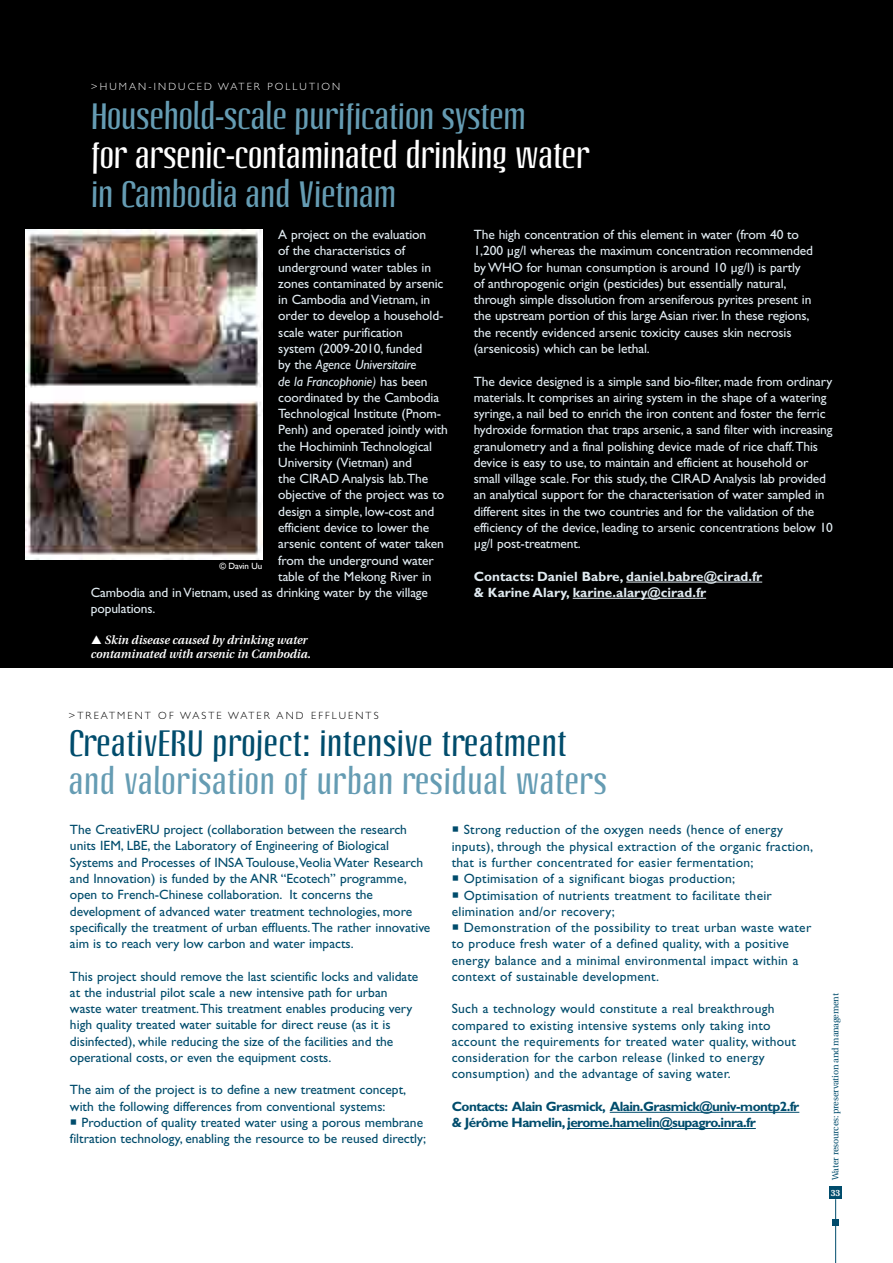
<style>
.page{position:relative;width:893px;height:1263px;background:#fff}
.page>*{position:absolute;margin:0;border:0;box-sizing:border-box;transform-origin:0 0}
.t1{font:36px "Linotype Octane";letter-spacing:-.02em;color:#659cb3}
.t2{font:36px "Linotype Octane";letter-spacing:-.02em;color:#fff}
.t3{font:36px "Linotype Octane";color:#004c6c}
.t4{font:36px "Linotype Octane";color:#659cb3}
.t5{font:13.5px/16.2px "Gill Sans";letter-spacing:-.01em;color:#e0eaf0}
.t6{font:13.5px/16.2px "Gill Sans";color:#004c6c}
.t7{font:13.5px/16.2px "Gill Sans";letter-spacing:.02em;color:#004c6c}
.t8{font:700 13.5px/16.2px "Gill Sans";letter-spacing:-.04em;color:#004c6c}
.t9{font:700 13.5px/16.2px "Gill Sans";color:#e0eaf0}
.t10{font:italic 13.5px "Gill Sans";letter-spacing:-.01em;color:#e0eaf0}
.t11{font:italic 600 12px/14.4px "Utopia";color:#fff;text-align:right}
.t12{font:300 10.5px "Gill Sans";letter-spacing:.2em;color:#000}
.t13{font:300 10.5px "Gill Sans";letter-spacing:.2em;color:#fff}
.t14{font:9px "Utopia";letter-spacing:-.02em;color:#004c6c}
.t15{font:9px "Gill Sans";letter-spacing:-.01em;color:#fff}
.t16{font:700 9px "Utopia";color:#fff;scale:.95 1}
.s1{font-style:normal}
</style>
<div class="page">
<div style="left:832px;top:1220px;width:7px;height:6px;background:#004c6c"></div>
<div style="left:829px;top:1186px;width:13px;height:13px;background:#004c6c"></div>
<hr style="left:835px;top:1199px;width:1px;height:64px;background:#004c6c">
<div style="left:0;top:0;width:893px;height:668px;background:#000"></div>
<hr style="left:626px;top:582px;width:136px;height:1px;background:#e0eaf0">
<hr style="left:573px;top:598px;width:133px;height:1px;background:#e0eaf0">
<img style="left:26px;top:230px;width:237px;height:329px">
<hr style="left:610px;top:1112px;width:189px;height:1px;background:#004c6c">
<hr style="left:567px;top:1128px;width:189px;height:1px;background:#004c6c">
<p class="t13" style="left:91px;top:80px;width:251px">&gt;H UMAN-INDUCED WATER POLLUTION</p>
<h1 class="t1" style="left:91px;top:95px;width:437px">Household-scale purification system</h1>
<h1 class="t2" style="left:91px;top:134px;width:501px">for arsenic-contaminated drinking water</h1>
<h1 class="t1" style="left:91px;top:173px;width:307px">in Cambodia and Vietnam</h1>
<p class="t5" style="left:278px;top:227px;width:150px">A project on the evaluation</p>
<p class="t5" style="left:278px;top:243px;width:128px">of the characteristics of</p>
<p class="t5" style="left:278px;top:259px;width:154px">underground water tables in</p>
<p class="t5" style="left:278px;top:275px;width:167px">zones contaminated by arsenic</p>
<p class="t5" style="left:278px;top:292px;width:153px">in Cambodia and Vietnam, in</p>
<p class="t5" style="left:278px;top:308px;width:167px">order to develop a household-</p>
<p class="t5" style="left:278px;top:324px;width:126px">scale water purification</p>
<p class="t5" style="left:278px;top:340px;width:146px">system (2009-2010, funded</p>
<p class="t10" style="left:278px;top:357px;width:139px"><span class="s1">by the</span> Agence Universitaire</p>
<p class="t10" style="left:278px;top:373px;width:151px">de la Francophonie) <span class="s1">has been</span></p>
<p class="t5" style="left:278px;top:389px;width:162px">coordinated by the Cambodia</p>
<p class="t5" style="left:278px;top:405px;width:164px">Technological Institute (Pnom-</p>
<p class="t5" style="left:278px;top:422px;width:171px">Penh) and operated jointly with</p>
<p class="t5" style="left:278px;top:438px;width:155px">the Hochiminh Technological</p>
<p class="t5" style="left:278px;top:454px;width:135px">University (Vietman) and</p>
<p class="t5" style="left:278px;top:471px;width:151px">the CIRAD Analysis lab. The</p>
<p class="t5" style="left:278px;top:487px;width:167px">objective of the project was to</p>
<p class="t5" style="left:278px;top:503px;width:157px">design a simple, low-cost and</p>
<p class="t5" style="left:278px;top:519px;width:153px">efficient device to lower the</p>
<p class="t5" style="left:278px;top:536px;width:167px">arsenic content of water taken</p>
<p class="t5" style="left:278px;top:552px;width:157px">from the underground water</p>
<p class="t5" style="left:278px;top:568px;width:155px">table of the Mekong River in</p>
<p class="t5" style="left:91px;top:584px;width:339px">Cambodia and in Vietnam, used as drinking water by the village</p>
<p class="t5" style="left:91px;top:601px;width:66px">populations.</p>
<p class="t15" style="left:219px;top:560px;width:44px">© Davin Uu</p>
<p class="t11" style="left:91px;top:632px;width:222px">Skin disease caused by drinking water contaminated with arsenic in Cambodia.</p>
<p class="t5" style="left:474px;top:227px;width:341px">The high concentration of this element in water (from 40 to 1,200 µg/l whereas the maximum concentration recommended by WHO for human consumption is around 10 µg/l) is partly of anthropogenic origin (pesticides) but essentially natural, through simple dissolution from arseniferous pyrites present in the upstream portion of this large Asian river. In these regions, the recently evidenced arsenic toxicity causes skin necrosis (arsenicosis) which can be lethal.</p>
<p class="t5" style="left:474px;top:373px;width:361px">The device designed is a simple sand bio-filter, made from ordinary materials. It comprises an airing system in the shape of a watering syringe, a nail bed to enrich the iron content and foster the ferric hydroxide formation that traps arsenic, a sand filter with increasing granulometry and a final polishing device made of rice chaff. This device is easy to use, to maintain and efficient at household or small village scale. For this study, the CIRAD Analysis lab provided an analytical support for the characterisation of water sampled in different sites in the two countries and for the validation of the efficiency of the device, leading to arsenic concentrations below 10 µg/l post-treatment.</p>
<p class="t9" style="left:474px;top:568px;width:290px">Contacts: Daniel Babre, daniel.babre@cirad.fr &amp; Karine Alary, karine.alary@cirad.fr</p>
<p class="t12" style="left:68px;top:709px;width:312px">&gt;TREATMENT OF WASTE WATER AND EFF LUENTS</p>
<h1 class="t3" style="left:68px;top:723px;width:500px">CreativERU project: intensive treatment</h1>
<h1 class="t4" style="left:68px;top:760px;width:540px">and valorisation of urban residual waters</h1>
<p class="t6" style="left:70px;top:821px;width:362px">The CreativERU project (collaboration between the research units IEM, LBE, the Laboratory of Engineering of Biological Systems and Processes of INSA Toulouse,Veolia Water Research and Innovation) is funded by the ANR “Ecotech” programme, open to French-Chinese collaboration. It concerns the development of advanced water treatment technologies, more specifically the treatment of urban effluents. The rather innovative aim is to reach very low carbon and water impacts.</p>
<p class="t6" style="left:70px;top:968px;width:350px">This project should remove the last scientific locks and validate at the industrial pilot scale a new intensive path for urban waste water treatment. This treatment enables producing very high quality treated water suitable for direct reuse (as it is disinfected), while reducing the size of the facilities and the operational costs, or even the equipment costs.</p>
<p class="t6" style="left:70px;top:1082px;width:338px">The aim of the project is to define a new treatment concept, with the following differences from conventional systems:</p>
<p class="t6" style="left:70px;top:1114px;width:357px">○ Production of quality treated water using a porous membrane filtration technology, enabling the resource to be reused directly;</p>
<p class="t7" style="left:452px;top:822px;width:363px">○ Strong reduction of the oxygen needs (hence of energy inputs), through the physical extraction of the organic fraction, that is further concentrated for easier fermentation;</p>
<p class="t7" style="left:452px;top:871px;width:285px">○ Optimisation of a significant biogas production;</p>
<p class="t7" style="left:452px;top:887px;width:322px">○ Optimisation of nutrients treatment to facilitate their elimination and/or recovery;</p>
<p class="t7" style="left:452px;top:919px;width:361px">○ Demonstration of the possibility to treat urban waste water to produce fresh water of a defined quality, with a positive energy balance and a minimal environmental impact within a context of sustainable development.</p>
<p class="t7" style="left:452px;top:1001px;width:346px">Such a technology would constitute a real breakthrough compared to existing intensive systems only taking into account the requirements for treated water quality, without consideration for the carbon release (linked to energy consumption) and the advantage of saving water.</p>
<p class="t8" style="left:452px;top:1098px;width:349px">Contacts: Alain Grasmick, Alain.Grasmick@univ-montp2.fr &amp; Jérôme Hamelin, jerome.hamelin@supagro.inra.fr</p>
<p class="t14" style="left:830px;top:1180px;width:189px;rotate:-90deg">Water resources: preservation and management</p>
<p class="t16" style="left:831px;top:1187px;width:11px">33</p>
</div>
